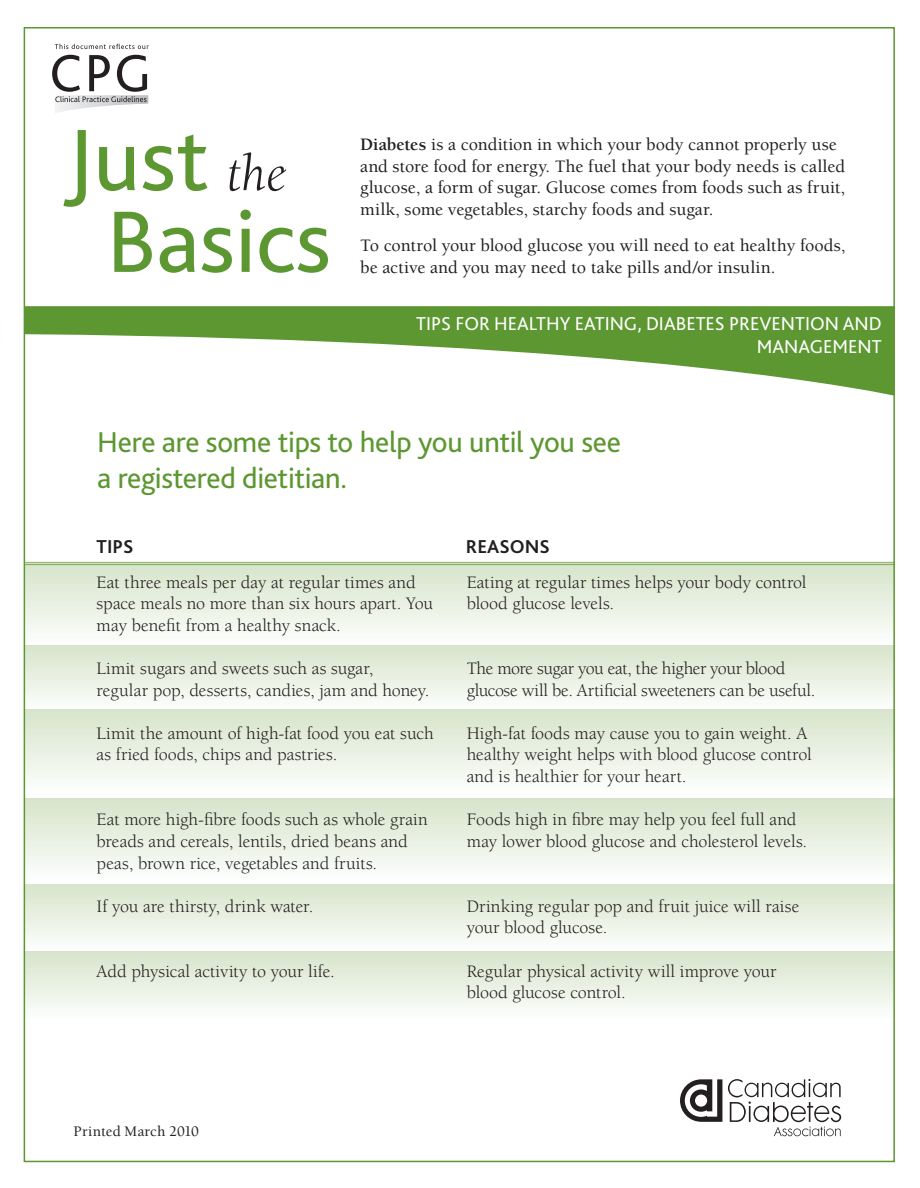
<style>
.page{position:relative;width:920px;height:1188px;background:#fff}
.page>*{position:absolute;margin:0;border:0;box-sizing:border-box;transform-origin:0 0}
.t1{font:91.05px "Bliss 2";color:#5c9731}
.t2{font:30px/36px "Bliss 2";letter-spacing:-.015em;color:#5c9731}
.t3{font:19.5px "Bliss 2";color:#fff}
.t4{font:700 19.5px "Bliss 2";color:#231f20}
.Body_copy{font:18px/21.6px "Berkeley Std";color:#231f20}
.Body_copy-2{font:500 18px/21.6px "Berkeley Std";color:#231f20}
.Body_copy-3{font:18px/21.6px "Berkeley Std";letter-spacing:-.02em;color:#231f20}
.Body_copy-4{font:500 15px "Berkeley Std";letter-spacing:.01em;color:#231f20}
.s1{font-family:"Berkeley Std";font-style:italic;font-size:53.4px;color:#231f20}
.s2{font-weight:700}
</style>
<div class="page">
<div style="left:25px;top:564px;width:869px;height:81px;background:linear-gradient(to bottom,#d7e4ca,#fdfefc)"></div>
<div style="left:25px;top:645px;width:869px;height:65px;background:linear-gradient(to bottom,#d7e4ca,#fdfefc)"></div>
<div style="left:25px;top:710px;width:869px;height:82px;background:linear-gradient(to bottom,#d7e4ca,#fcfefc)"></div>
<div style="left:25px;top:798px;width:869px;height:82px;background:linear-gradient(to bottom,#d7e4ca,#fcfdfb)"></div>
<div style="left:25px;top:884px;width:869px;height:66px;background:linear-gradient(to bottom,#d7e4ca,#fcfdfc)"></div>
<div style="left:25px;top:951px;width:869px;height:67px;background:linear-gradient(to bottom,#d7e4ca,#fcfdfb)"></div>
<svg style="left:27px;top:306px;width:864px;height:89px;fill:#5c9731"></svg>
<hr style="left:25px;top:563px;width:869px;height:2px;background:#88af62">
<hr style="left:25px;top:562px;width:869px;height:1px;background:#88af62">
<svg style="left:680px;top:1078px;width:160px;height:58px"></svg>
<svg style="left:52px;top:55px;width:96px;height:58px"></svg>
<svg style="left:55px;top:44px;width:94px;height:5px"></svg>
<p class="t1" style="left:66px;top:103px;width:222px">Just <span class="s1">the</span></p>
<p class="t1" style="left:107px;top:185px;width:226px">Basics</p>
<p class="Body_copy-2" style="left:360px;top:134px;width:486px"><span class="s2">Diabetes</span> is a condition in which your body cannot properly use and store food for energy. The fuel that your body needs is called glucose, a form of sugar. Glucose comes from foods such as fruit, milk, some vegetables, starchy foods and sugar.</p>
<p class="Body_copy-2" style="left:360px;top:235px;width:486px">To control your blood glucose you will need to eat healthy foods, be active and you may need to take pills and/or insulin.</p>
<p class="t3" style="left:416px;top:311px;width:466px">TIPS FOR HEALTHY EATING, DIABETES PREVENTION AND</p>
<p class="t3" style="left:756px;top:334px;width:126px">MANAGEMENT</p>
<p class="t2" style="left:97px;top:423px;width:525px">Here are some tips to help you until you see a registered dietitian.</p>
<p class="t4" style="left:97px;top:534px;width:38px">TIPS</p>
<p class="t4" style="left:466px;top:534px;width:85px">REASONS</p>
<p class="Body_copy" style="left:97px;top:571px;width:320px">Eat three meals per day at regular times and</p>
<p class="Body_copy" style="left:97px;top:593px;width:338px">space meals no more than six hours apart. You</p>
<p class="Body_copy" style="left:97px;top:614px;width:246px">may benefit from a healthy snack.</p>
<p class="Body_copy" style="left:97px;top:657px;width:278px">Limit sugars and sweets such as sugar,</p>
<p class="Body_copy" style="left:97px;top:679px;width:334px">regular pop, desserts, candies, jam and honey.</p>
<p class="Body_copy" style="left:97px;top:722px;width:338px">Limit the amount of high-fat food you eat such as fried foods, chips and pastries.</p>
<p class="Body_copy" style="left:97px;top:809px;width:332px">Eat more high-fibre foods such as whole grain breads and cereals, lentils, dried beans and peas, brown rice, vegetables and fruits.</p>
<p class="Body_copy" style="left:97px;top:895px;width:218px">If you are thirsty, drink water.</p>
<p class="Body_copy" style="left:97px;top:960px;width:239px">Add physical activity to your life.</p>
<p class="Body_copy" style="left:466px;top:571px;width:341px">Eating at regular times helps your body control blood glucose levels.</p>
<p class="Body_copy-3" style="left:466px;top:657px;width:350px">The more sugar you eat, the higher your blood glucose will be. Artificial sweeteners can be useful.</p>
<p class="Body_copy" style="left:466px;top:722px;width:346px">High-fat foods may cause you to gain weight. A healthy weight helps with blood glucose control and is healthier for your heart.</p>
<p class="Body_copy" style="left:466px;top:809px;width:342px">Foods high in fibre may help you feel full and may lower blood glucose and cholesterol levels.</p>
<p class="Body_copy" style="left:466px;top:895px;width:334px">Drinking regular pop and fruit juice will raise your blood glucose.</p>
<p class="Body_copy" style="left:466px;top:960px;width:311px">Regular physical activity will improve your blood glucose control.</p>
<p class="Body_copy-4" style="left:74px;top:1123px;width:127px">Printed March 2010</p>
</div>
